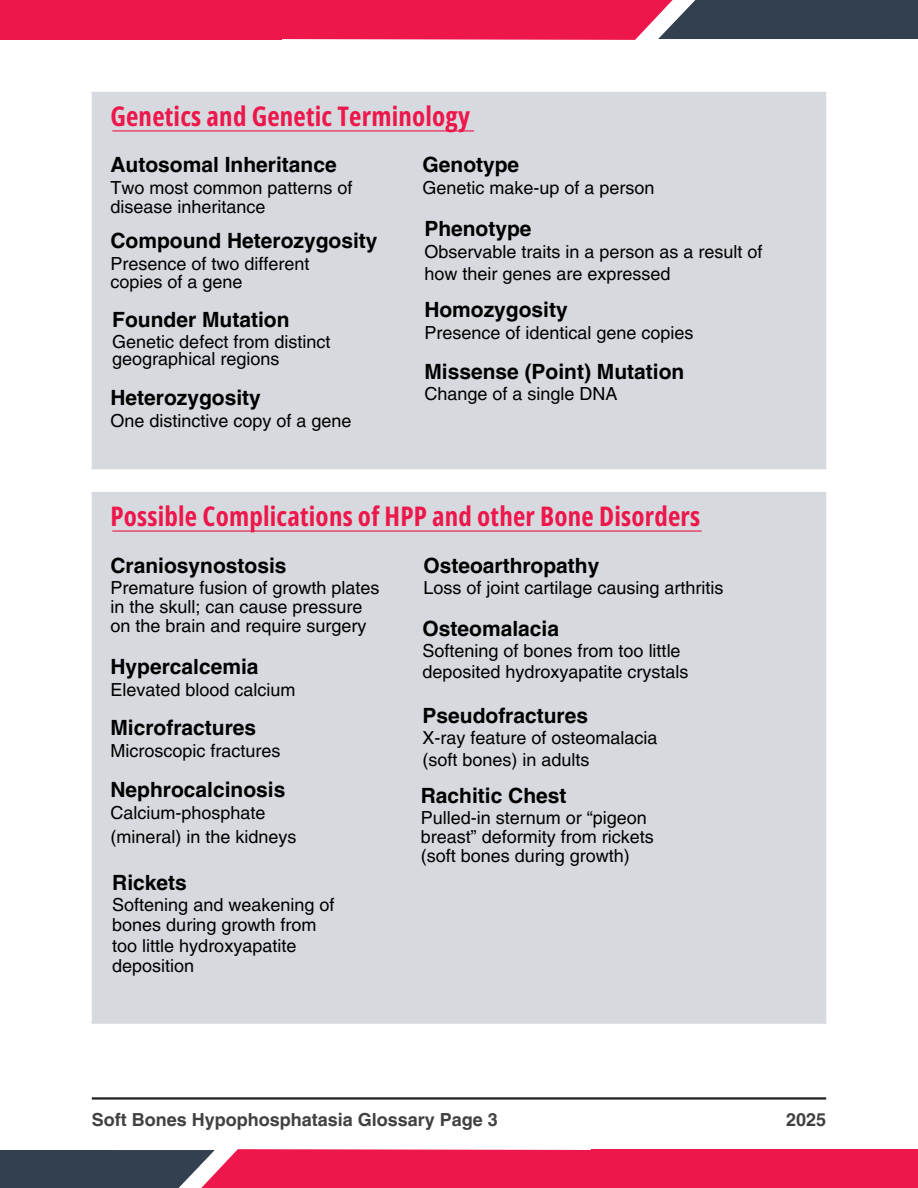
<style>
.page{position:relative;width:918px;height:1188px;background:#fff}
.page>*{position:absolute;margin:0;border:0;box-sizing:border-box;transform-origin:0 0}
.t1{font:700 27px "Open Sans Condensed";letter-spacing:.005em;color:#ed174c}
.t2{font:700 21px "Helvetica LT Pro";color:#000}
.t3{font:18px/19.2px "Helvetica LT Pro";color:#000}
.t4{font:700 18px "Helvetica LT Pro";color:#414042}
</style>
<div class="page">
<svg style="left:249px;top:0;width:510px;height:40px;background:#cf2c57"></svg>
<div style="left:0;top:0;width:281px;height:39px;background:#ed174c"></div>
<svg style="left:0;top:1149px;width:624px;height:39px;background:#ce2e59"></svg>
<div style="left:591px;top:1150px;width:327px;height:38px;background:#ed174c"></div>
<div style="left:0;top:1151px;width:114px;height:37px;background:#334050"></div>
<div style="left:93px;top:93px;width:732px;height:376px;background:#d6dadf"></div>
<hr style="left:92px;top:94px;width:2px;height:373px;background:#d6dadf">
<hr style="left:824px;top:94px;width:2px;height:373px;background:#d6dadf">
<hr style="left:92px;top:92px;width:734px;height:2px;background:#d6dadf">
<hr style="left:92px;top:467px;width:734px;height:2px;background:#d6dadf">
<hr style="left:112px;top:130px;width:362px;height:1px;background:#ed174c">
<hr style="left:92px;top:1097px;width:734px;height:3px;background:#202020">
<div style="left:93px;top:493px;width:732px;height:530px;background:#d6dadf"></div>
<hr style="left:92px;top:494px;width:2px;height:528px;background:#d6dadf">
<hr style="left:824px;top:494px;width:2px;height:528px;background:#d6dadf">
<hr style="left:92px;top:492px;width:734px;height:2px;background:#d6dadf">
<hr style="left:92px;top:1022px;width:734px;height:2px;background:#d6dadf">
<hr style="left:112px;top:530px;width:590px;height:2px;background:#ed174c">
<div style="left:759px;top:0;width:159px;height:39px;background:#334050"></div>
<p class="t1" style="left:110px;top:97px;width:361px">Genetics and Genetic Terminology</p>
<h1 class="t2" style="left:110px;top:157px;width:228px">Autosomal Inheritance</h1>
<h2 class="t3" style="left:110px;top:180px;width:244px">Two most common patterns of disease inheritance</h2>
<p class="t2" style="left:110px;top:233px;width:269px">Compound Heterozygosity</p>
<h2 class="t3" style="left:110px;top:256px;width:201px;line-height:18px">Presence of two different copies of a gene</h2>
<p class="t2" style="left:112px;top:312px;width:179px">Founder Mutation</p>
<h2 class="t3" style="left:112px;top:335px;width:220px;line-height:16.8px">Genetic defect from distinct geographical regions</h2>
<p class="t2" style="left:110px;top:390px;width:152px">Heterozygosity</p>
<h2 class="t3" style="left:110px;top:413px;width:243px">One distinctive copy of a gene</h2>
<p class="t2" style="left:423px;top:157px;width:98px">Genotype</p>
<h2 class="t3" style="left:423px;top:180px;width:234px">Genetic make-up of a person</h2>
<p class="t2" style="left:424px;top:221px;width:109px">Phenotype</p>
<h2 class="t3" style="left:424px;top:242px;width:340px;line-height:22.5px">Observable traits in a person as a result of how their genes are expressed</h2>
<h2 class="t2" style="left:424px;top:302px;width:145px">Homozygosity</h2>
<p class="t3" style="left:424px;top:325px;width:271px">Presence of identical gene copies</p>
<p class="t2" style="left:424px;top:364px;width:262px">Missense (Point) Mutation</p>
<h1 class="t3" style="left:424px;top:386px;width:195px">Change of a single DNA</h1>
<h2 class="t1" style="left:110px;top:497px;width:591px">Possible Complications of HPP and other Bone Disorders</h2>
<p class="t2" style="left:110px;top:557px;width:178px">Craniosynostosis</p>
<h2 class="t3" style="left:110px;top:579px;width:271px">Premature fusion of growth plates in the skull; can cause pressure on the brain and require surgery</h2>
<p class="t2" style="left:110px;top:659px;width:150px">Hypercalcemia</p>
<h2 class="t3" style="left:110px;top:682px;width:187px">Elevated blood calcium</h2>
<p class="t2" style="left:110px;top:720px;width:147px">Microfractures</p>
<h2 class="t3" style="left:110px;top:743px;width:172px">Microscopic fractures</h2>
<p class="t2" style="left:110px;top:782px;width:176px">Nephrocalcinosis</p>
<h2 class="t3" style="left:110px;top:802px;width:188px;line-height:24.8px">Calcium-phosphate (mineral) in the kidneys</h2>
<p class="t2" style="left:112px;top:875px;width:76px">Rickets</p>
<p class="t3" style="left:112px;top:896px;width:224px;line-height:20.2px">Softening and weakening of bones during growth from too little hydroxyapatite deposition</p>
<h2 class="t2" style="left:423px;top:557px;width:178px">Osteoarthropathy</h2>
<p class="t3" style="left:423px;top:580px;width:302px">Loss of joint cartilage causing arthritis</p>
<p class="t2" style="left:423px;top:621px;width:138px">Osteomalacia</p>
<h2 class="t3" style="left:423px;top:643px;width:268px;line-height:20.2px">Softening of bones from too little deposited hydroxyapatite crystals</h2>
<h2 class="t2" style="left:423px;top:708px;width:167px">Pseudofractures</h2>
<p class="t3" style="left:423px;top:729px;width:237px;line-height:21.3px">X-ray feature of osteomalacia (soft bones) in adults</p>
<p class="t2" style="left:421px;top:787px;width:147px">Rachitic Chest</p>
<h2 class="t3" style="left:421px;top:809px;width:235px">Pulled-in sternum or “pigeon breast” deformity from rickets (soft bones during growth)</h2>
<p class="t4" style="left:92px;top:1113px;width:408px">Soft Bones Hypophosphatasia Glossary Page 3</p>
<h2 class="t4" style="left:786px;top:1113px;width:42px">2025</h2>
</div>
